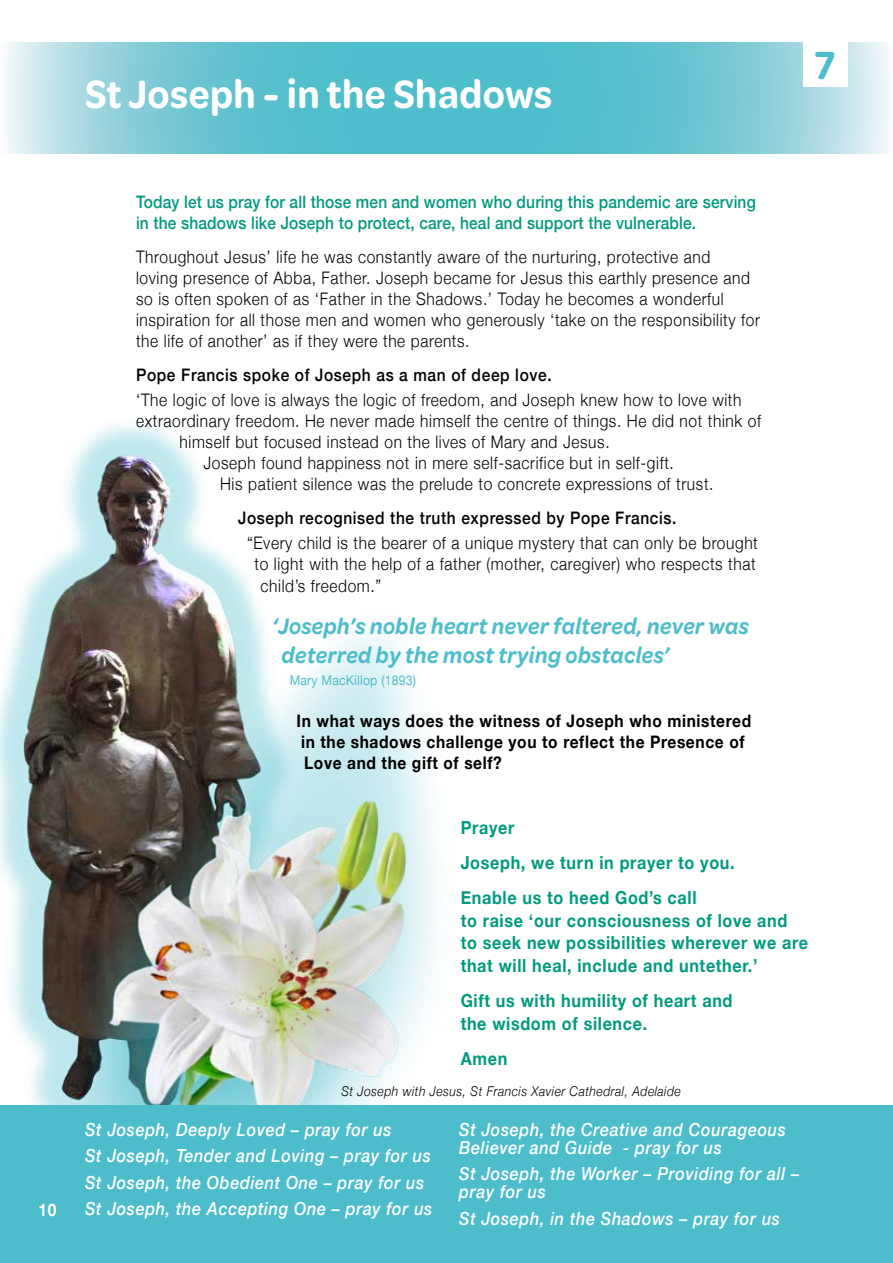
<style>
.page{position:relative;width:893px;height:1263px;background:#fff}
.page>*{position:absolute;margin:0;border:0;box-sizing:border-box;transform-origin:0 0}
.t1{font:600 42px "Omnes Semi Cond";letter-spacing:.01em;color:#fff}
.t2{font:600 42px "Omnes Semi Cond";color:#4ebdcb}
.t3{font:italic 600 24px/28.8px "Omnes";letter-spacing:.02em;color:#4ebdcb;scale:.9 1}
.t4{font:italic 500 18px/26.5px "Helvetica Neue";letter-spacing:.04em;color:#fff;scale:.9 1}
.t5{font:700 18px/22.5px "Helvetica Neue";letter-spacing:.04em;color:#009a7e;scale:.9 1}
.t6{font:300 17.25px/21px "Helvetica Neue";letter-spacing:.04em;color:#000;scale:.9 1}
.t7{font:500 17.25px/21px "Helvetica Neue";letter-spacing:.01em;color:#009a7e;scale:.9 1}
.t8{font:700 17.25px/21px "Helvetica Neue";letter-spacing:.04em;color:#000;scale:.9 1}
.t9{font:500 17.25px "Helvetica Neue";letter-spacing:.04em;color:#000;scale:.9 1}
.t10{font:700 17.25px "Helvetica Neue";color:#fff;scale:.9 1}
.t11{font:italic 300 13.5px "Helvetica Neue";letter-spacing:.04em;color:#000;scale:.9 1}
.t12{font:13.5px "Helvetica Neue";letter-spacing:.02em;color:#4ebdcb;scale:.9 1}
</style>
<div class="page">
<img style="left:0;top:425px;width:244px;height:681px">
<img style="left:62px;top:577px;width:400px;height:529px">
<div style="left:0;top:1106px;width:893px;height:157px;background:#4ebdcb"></div>
<svg style="left:4px;top:43px;width:886px;height:110px;background:#76c9d5"></svg>
<div style="left:803px;top:42px;width:44px;height:45px;background:#fff"></div>
<h1 class="t1" style="left:85px;top:65px;width:469px">St Joseph - in the Shadows</h1>
<h1 class="t2" style="left:815px;top:36px;width:22px">7</h1>
<p class="t10" style="left:38px;top:1196px;width:21px">10</p>
<p class="t7" style="left:136px;top:190px;width:690px">Today let us pray for all those men and women who during this pandemic are serving in the shadows like Joseph to protect, care, heal and support the vulnerable.</p>
<p class="t6" style="left:136px;top:245px;width:695px">Throughout Jesus’ life he was constantly aware of the nurturing, protective and<br>loving presence of Abba, Father. Joseph became for Jesus this earthly presence and so is often spoken of as ‘Father in the Shadows.’ Today he becomes a wonderful inspiration for all those men and women who generously ‘take on the responsibility for the life of another’ as if they were the parents.</p>
<p class="t9" style="left:136px;top:361px;width:463px">Pope Francis spoke of Joseph as a man of deep love.</p>
<p class="t6" style="left:136px;top:388px;width:674px">‘The logic of love is always the logic of freedom, and Joseph knew how to love with</p>
<p class="t6" style="left:136px;top:409px;width:696px">extraordinary freedom. He never made himself the centre of things. He did not think of</p>
<p class="t6" style="left:180px;top:430px;width:479px">himself but focused instead on the lives of Mary and Jesus.</p>
<p class="t6" style="left:204px;top:451px;width:524px">Joseph found happiness not in mere self-sacrifice but in self-gift.</p>
<p class="t6" style="left:220px;top:472px;width:550px">His patient silence was the prelude to concrete expressions of trust.</p>
<p class="t9" style="left:238px;top:504px;width:489px">Joseph recognised the truth expressed by Pope Francis.</p>
<p class="t6" style="left:247px;top:531px;width:569px">“Every child is the bearer of a unique mystery that can only be brought</p>
<p class="t6" style="left:255px;top:552px;width:558px">to light with the help of a father (mother, caregiver) who respects that</p>
<p class="t6" style="left:261px;top:575px;width:136px">child’s freedom.”</p>
<h2 class="t3" style="left:282px;top:611px;width:521px;text-indent:-9px">‘Joseph’s noble heart never faltered, never was deterred by the most trying obstacles’</h2>
<p class="t12" style="left:290px;top:671px;width:142px">Mary MacKillop (1893)</p>
<p class="t8" style="left:297px;top:711px;width:507px">In what ways does the witness of Joseph who ministered in the shadows challenge you to reflect the Presence of<br>Love and the gift of self?</p>
<p class="t5" style="left:461px;top:810px;width:306px;line-height:35.2px">Prayer<br>Joseph, we turn in prayer to you.<br>Enable us to heed God’s call</p>
<p class="t5" style="left:461px;top:910px;width:388px">to raise ‘our consciousness of love and to seek new possibilities wherever we are that will heal, include and untether.’</p>
<p class="t5" style="left:461px;top:990px;width:304px">Gift us with humility of heart and the wisdom of silence.</p>
<p class="t5" style="left:461px;top:1048px;width:53px">Amen</p>
<p class="t11" style="left:341px;top:1080px;width:379px">St Joseph with Jesus, St Francis Xavier Cathedral, Adelaide</p>
<p class="t4" style="left:85px;top:1115px;width:387px">St Joseph, Deeply Loved – pray for us<br>St Joseph, Tender and Loving – pray for us St Joseph, the Obedient One – pray for us St Joseph, the Accepting One – pray for us</p>
<p class="t4" style="left:459px;top:1119px;width:365px;line-height:18px">St Joseph, the Creative and Courageous<br>Believer and Guide - pray for us</p>
<p class="t4" style="left:459px;top:1164px;width:379px;line-height:18px">St Joseph, the Worker – Providing for all – pray for us</p>
<p class="t4" style="left:459px;top:1204px;width:358px">St Joseph, in the Shadows – pray for us</p>
</div>
